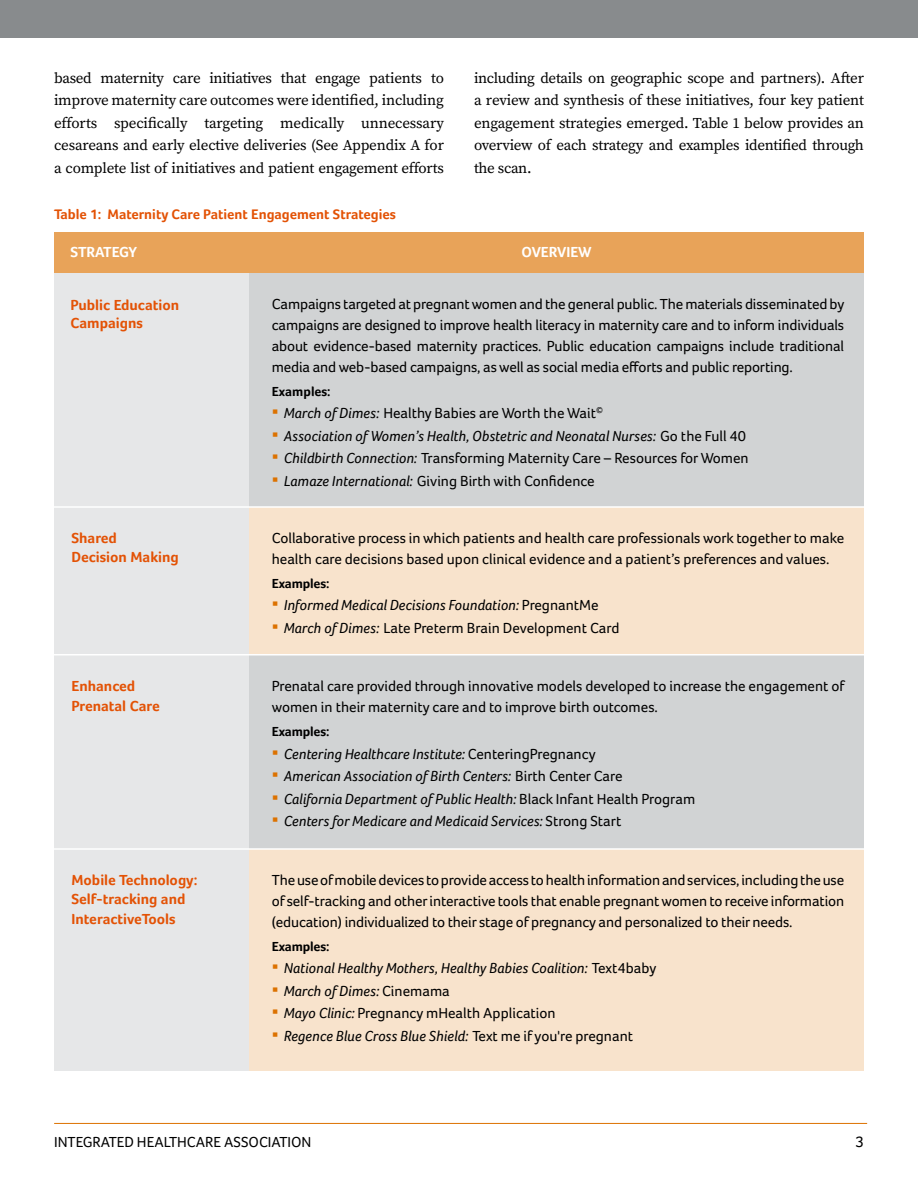
<style>
.page{position:relative;width:918px;height:1188px;background:#fff}
.page>*{position:absolute;margin:0;border:0;box-sizing:border-box;transform-origin:0 0}
.t1{font:15.75px "Foco";color:#000}
.t2{font:15px/21px "Foco";color:#000;text-align:justify}
.t3{font:15px/22.5px "Source Serif Pro";letter-spacing:-.02em;color:#000;text-align:justify}
.t4{font:italic 15px "Foco";color:#000}
.t5{font:700 15px/19.5px "Foco";color:#e35205}
.t6{font:700 15px "Foco";color:#fff}
.t7{font:700 14.25px "Foco";color:#e35205}
.t8{font:700 13.5px "Foco";letter-spacing:-.01em;color:#000}
.s1{font-family:"Times New Roman";font-size:19.5px;color:#dc7200}
.s2{font-style:italic}
.s3{font-family:"Times New Roman";font-style:normal;font-size:19.5px;color:#dc7200}
.s4{font-style:normal}
</style>
<div class="page">
<div style="left:0;top:0;width:918px;height:37px;background:#888b8d"></div>
<hr style="left:54px;top:1123px;width:813px;height:1px;background:#dc7200">
<div style="left:54px;top:232px;width:810px;height:41px;background:#e8a359"></div>
<div style="left:54px;top:273px;width:195px;height:797px;background:#e6e7e8"></div>
<div style="left:249px;top:273px;width:615px;height:234px;background:#d1d3d4"></div>
<div style="left:249px;top:507px;width:615px;height:149px;background:#f8e3cc"></div>
<div style="left:249px;top:656px;width:615px;height:193px;background:#d1d3d4"></div>
<div style="left:249px;top:849px;width:615px;height:221px;background:#f8e3cc"></div>
<hr style="left:54px;top:506px;width:810px;height:2px;background:#fff">
<hr style="left:54px;top:654px;width:810px;height:2px;background:#fff">
<hr style="left:54px;top:848px;width:810px;height:2px;background:#fff">
<p class="t3" style="left:54px;top:67px;width:392px">based maternity care initiatives that engage patients to improve maternity care outcomes were identified, including efforts specifically targeting medically unnecessary cesareans and early elective deliveries (See Appendix A for a complete list of initiatives and patient engagement efforts</p>
<p class="t7" style="left:54px;top:206px;width:343px">Table 1: Maternity Care Patient Engagement Strategies</p>
<p class="t3" style="left:474px;top:67px;width:392px">including details on geographic scope and partners). After a review and synthesis of these initiatives, four key patient engagement strategies emerged. Table 1 below provides an overview of each strategy and examples identified through the scan.</p>
<p class="t6" style="left:70px;top:243px;width:68px">STRATEGY</p>
<p class="t6" style="left:522px;top:243px;width:72px">OVERVIEW</p>
<p class="t5" style="left:70px;top:296px;width:110px;line-height:18px">Public Education<br>Campaigns</p>
<p class="t2" style="left:272px;top:293px;width:574px">Campaigns targeted at pregnant women and the general public. The materials disseminated by campaigns are designed to improve health literacy in maternity care and to inform individuals about evidence-based maternity practices. Public education campaigns include traditional media and web-based campaigns, as well as social media efforts and public reporting.</p>
<p class="t8" style="left:272px;top:383px;width:60px">Examples:</p>
<p class="t2" style="left:272px;top:402px;width:333px"><span class="s1">▪</span> <span class="s2">March of Dimes:</span> Healthy Babies are Worth the Wait<sup>©</sup></p>
<p class="t4" style="left:272px;top:427px;width:476px"><span class="s3">▪</span> Association of Women’s Health, Obstetric and Neonatal Nurses: <span class="s4">Go the Full 40</span></p>
<p class="t2" style="left:272px;top:447px;width:478px"><span class="s1">▪</span> <span class="s2">Childbirth Connection:</span> Transforming Maternity Care – Resources for Women</p>
<p class="t2" style="left:272px;top:470px;width:324px"><span class="s1">▪</span> <span class="s2">Lamaze International:</span> Giving Birth with Confidence</p>
<p class="t5" style="left:71px;top:528px;width:109px">Shared<br>Decision Making</p>
<p class="t2" style="left:272px;top:527px;width:574px">Collaborative process in which patients and health care professionals work together to make health care decisions based upon clinical evidence and a patient’s preferences and values.</p>
<p class="t8" style="left:272px;top:575px;width:59px">Examples:</p>
<p class="t4" style="left:272px;top:597px;width:328px"><span class="s3">▪</span> Informed Medical Decisions Foundation: <span class="s4">PregnantMe</span></p>
<p class="t2" style="left:272px;top:617px;width:349px"><span class="s1">▪</span> <span class="s2">March of Dimes:</span> Late Preterm Brain Development Card</p>
<p class="t5" style="left:71px;top:676px;width:90px">Enhanced<br>Prenatal Care</p>
<p class="t2" style="left:272px;top:676px;width:574px">Prenatal care provided through innovative models developed to increase the engagement of women in their maternity care and to improve birth outcomes.</p>
<p class="t8" style="left:272px;top:724px;width:59px">Examples:</p>
<p class="t4" style="left:272px;top:745px;width:325px"><span class="s3">▪</span> Centering Healthcare Institute: <span class="s4">CenteringPregnancy</span></p>
<p class="t4" style="left:272px;top:768px;width:352px"><span class="s3">▪</span> American Association of Birth Centers: <span class="s4">Birth Center Care</span></p>
<p class="t4" style="left:272px;top:790px;width:425px"><span class="s3">▪</span> California Department of Public Health: <span class="s4">Black Infant Health Program</span></p>
<p class="t4" style="left:272px;top:813px;width:351px"><span class="s3">▪</span> Centers for Medicare and Medicaid Services: <span class="s4">Strong Start</span></p>
<p class="t5" style="left:71px;top:870px;width:127px">Mobile Technology:<br>Self-tracking and<br>InteractiveTools</p>
<p class="t2" style="left:272px;top:869px;width:574px">The use of mobile devices to provide access to health information and services, including the use of self-tracking and other interactive tools that enable pregnant women to receive information (education) individualized to their stage of pregnancy and personalized to their needs.</p>
<p class="t8" style="left:272px;top:938px;width:59px">Examples:</p>
<p class="t4" style="left:272px;top:959px;width:386px"><span class="s3">▪</span> National Healthy Mothers, Healthy Babies Coalition: <span class="s4">Text4baby</span></p>
<p class="t4" style="left:272px;top:982px;width:180px"><span class="s3">▪</span> March of Dimes: <span class="s4">Cinemama</span></p>
<p class="t2" style="left:272px;top:1002px;width:285px"><span class="s1">▪</span> <span class="s2">Mayo Clinic:</span> Pregnancy mHealth Application</p>
<p class="t4" style="left:272px;top:1027px;width:363px"><span class="s3">▪</span> Regence Blue Cross Blue Shield: <span class="s4">Text me if you're pregnant</span></p>
<p class="t2" style="left:54px;top:1131px;width:259px">INTEGRATED HEALTHCARE ASSOCIATION</p>
<p class="t1" style="left:855px;top:1132px;width:10px">3</p>
</div>
